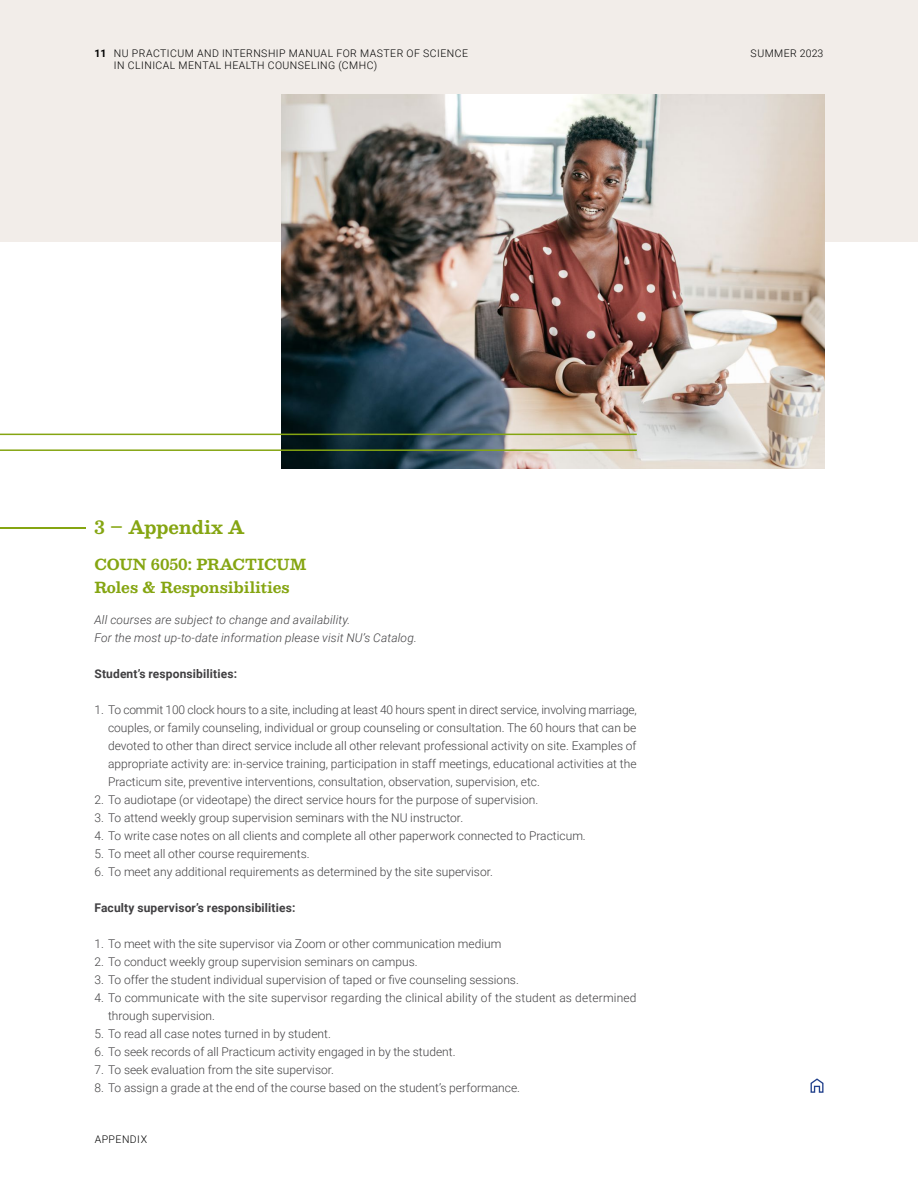
<style>
.page{position:relative;width:918px;height:1188px;background:#fff}
.page>*{position:absolute;margin:0;border:0;box-sizing:border-box;transform-origin:0 0}
.t1{font:18px "Besley";letter-spacing:-.01em;color:#85a511}
.t2{font:15px/22.5px "Besley";color:#85a511}
.t3{font:300 12px/18px "Roboto";color:#414042;text-align:justify}
.t4{font:italic 300 12px/18px "Roboto";letter-spacing:.01em;color:#414042}
.t5{font:700 12px "Roboto";letter-spacing:.015em;color:#414042}
.t6{font:300 10.5px/12.6px "Roboto";letter-spacing:.045em;color:#000}
.s1{font-weight:700}
</style>
<div class="page">
<svg style="left:811px;top:1078px;width:13px;height:15px"></svg>
<hr style="left:0;top:527px;width:85px;height:1px;background:#85a511">
<div style="left:0;top:0;width:918px;height:242px;background:#f2ede9"></div>
<img style="left:281px;top:94px;width:543px;height:374px">
<hr style="left:0;top:434px;width:637px;height:1px;background:#85a511">
<hr style="left:0;top:449px;width:637px;height:2px;background:#85a511">
<p class="t6" style="left:114px;top:46px;width:356px;text-indent:-19px"><span class="s1">11</span> NU PRACTICUM AND INTERNSHIP MANUAL FOR MASTER OF SCIENCE<br>IN CLINICAL MENTAL HEALTH COUNSELING (CMHC)</p>
<p class="t6" style="left:751px;top:47px;width:74px">SUMMER 2023</p>
<h1 class="t1" style="left:94px;top:515px;width:151px">3 – Appendix A</h1>
<p class="t2" style="left:94px;top:553px;width:214px">COUN 6050: PRACTICUM<br>Roles &amp; Responsibilities</p>
<p class="t4" style="left:94px;top:610px;width:324px">All courses are subject to change and availability.<br>For the most up-to-date information please visit NU’s Catalog.</p>
<p class="t5" style="left:94px;top:665px;width:144px">Student’s responsibilities:</p>
<p class="t3" style="left:108px;top:700px;width:530px;text-indent:-14px">1. To commit 100 clock hours to a site, including at least 40 hours spent in direct service, involving marriage, couples, or family counseling, individual or group counseling or consultation. The 60 hours that can be devoted to other than direct service include all other relevant professional activity on site. Examples of appropriate activity are: in-service training, participation in staff meetings, educational activities at the Practicum site, preventive interventions, consultation, observation, supervision, etc.</p>
<p class="t3" style="left:94px;top:790px;width:445px">2. To audiotape (or videotape) the direct service hours for the purpose of supervision.</p>
<p class="t3" style="left:94px;top:808px;width:370px">3. To attend weekly group supervision seminars with the NU instructor.</p>
<p class="t3" style="left:94px;top:826px;width:493px">4. To write case notes on all clients and complete all other paperwork connected to Practicum.</p>
<p class="t3" style="left:94px;top:844px;width:217px">5. To meet all other course requirements.</p>
<p class="t3" style="left:94px;top:862px;width:400px">6. To meet any additional requirements as determined by the site supervisor.</p>
<p class="t5" style="left:94px;top:899px;width:202px">Faculty supervisor’s responsibilities:</p>
<p class="t3" style="left:94px;top:934px;width:408px">1. To meet with the site supervisor via Zoom or other communication medium</p>
<p class="t3" style="left:94px;top:952px;width:325px">2. To conduct weekly group supervision seminars on campus.</p>
<p class="t3" style="left:94px;top:970px;width:426px">3. To offer the student individual supervision of taped or five counseling sessions.</p>
<p class="t3" style="left:108px;top:988px;width:530px;text-indent:-14px">4. To communicate with the site supervisor regarding the clinical ability of the student as determined through supervision.</p>
<p class="t3" style="left:94px;top:1024px;width:238px">5. To read all case notes turned in by student.</p>
<p class="t3" style="left:94px;top:1042px;width:363px">6. To seek records of all Practicum activity engaged in by the student.</p>
<p class="t3" style="left:94px;top:1060px;width:241px">7. To seek evaluation from the site supervisor.</p>
<p class="t3" style="left:94px;top:1078px;width:427px">8. To assign a grade at the end of the course based on the student’s performance.</p>
<p class="t6" style="left:95px;top:1133px;width:54px">APPENDIX</p>
</div>
